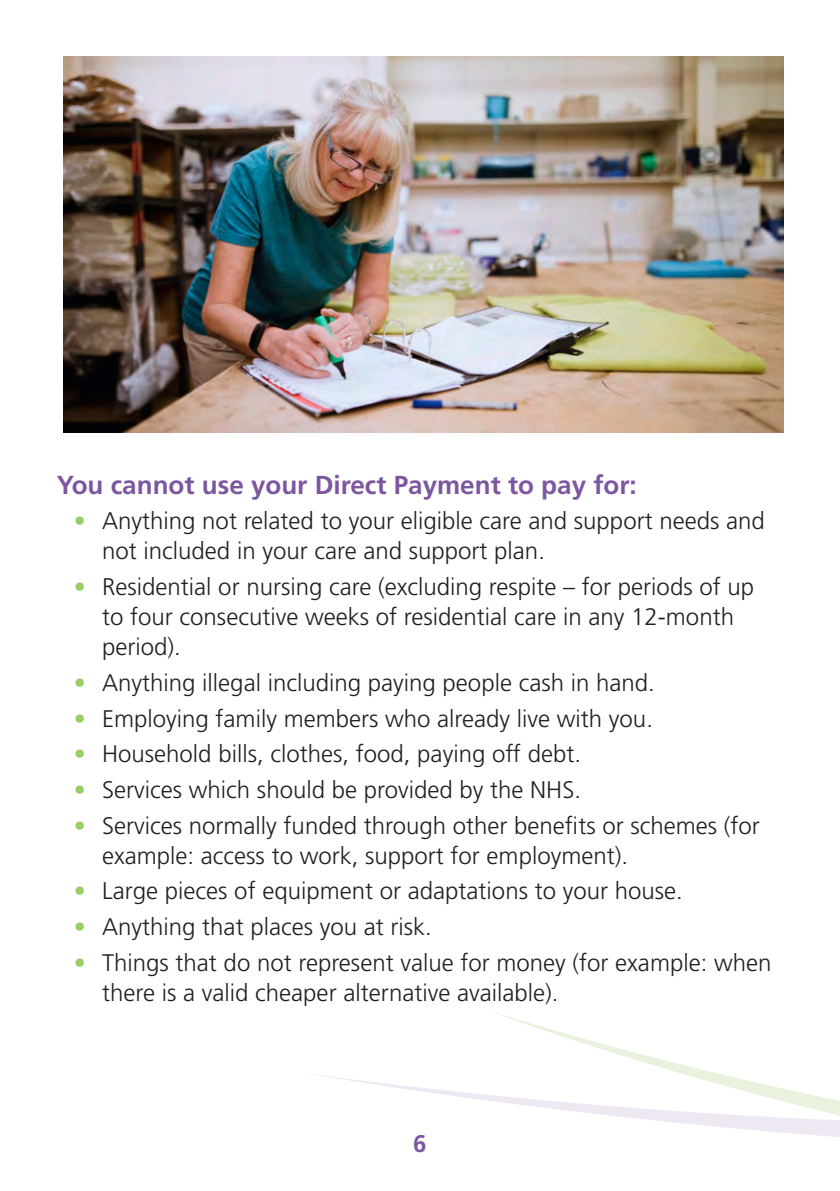
<style>
.page{position:relative;width:840px;height:1191px;background:#fff}
.page>*{position:absolute;margin:0;border:0;box-sizing:border-box;transform-origin:0 0}
.sub_heads{font:700 26px "Frutiger";color:#7c569f}
.t1{font:300 24px/30px "Frutiger";color:#231f20}
.t2{font:700 24px "Frutiger";color:#7c569f}
.s1{color:#99cd65}
</style>
<div class="page">
<svg style="left:491px;top:1011px;width:118px;height:35px"></svg>
<svg style="left:318px;top:1046px;width:521px;height:91px"></svg>
<img style="left:64px;top:57px;width:718px;height:375px">
<p class="sub_heads" style="left:57px;top:469px;width:581px">You cannot use your Direct Payment to pay for:</p>
<p class="t1" style="left:102px;top:506px;width:663px;text-indent:-28px"><span class="s1">•</span> Anything not related to your eligible care and support needs and not included in your care and support plan.</p>
<p class="t1" style="left:102px;top:572px;width:653px;text-indent:-28px"><span class="s1">•</span> Residential or nursing care (excluding respite – for periods of up to four consecutive weeks of residential care in any 12-month period).</p>
<p class="t1" style="left:74px;top:667px;width:582px"><span class="s1">•</span> Anything illegal including paying people cash in hand.</p>
<p class="t1" style="left:74px;top:703px;width:580px"><span class="s1">•</span> Employing family members who already live with you.</p>
<p class="t1" style="left:74px;top:739px;width:508px"><span class="s1">•</span> Household bills, clothes, food, paying off debt.</p>
<p class="t1" style="left:74px;top:774px;width:508px"><span class="s1">•</span> Services which should be provided by the NHS.</p>
<p class="t1" style="left:102px;top:810px;width:658px;text-indent:-28px"><span class="s1">•</span> Services normally funded through other benefits or schemes (for example: access to work, support for employment).</p>
<p class="t1" style="left:74px;top:876px;width:610px"><span class="s1">•</span> Large pieces of equipment or adaptations to your house.</p>
<p class="t1" style="left:74px;top:911px;width:359px"><span class="s1">•</span> Anything that places you at risk.</p>
<p class="t1" style="left:102px;top:947px;width:670px;text-indent:-28px"><span class="s1">•</span> Things that do not represent value for money (for example: when there is a valid cheaper alternative available).</p>
<p class="t2" style="left:413px;top:1130px;width:15px">6</p>
</div>
